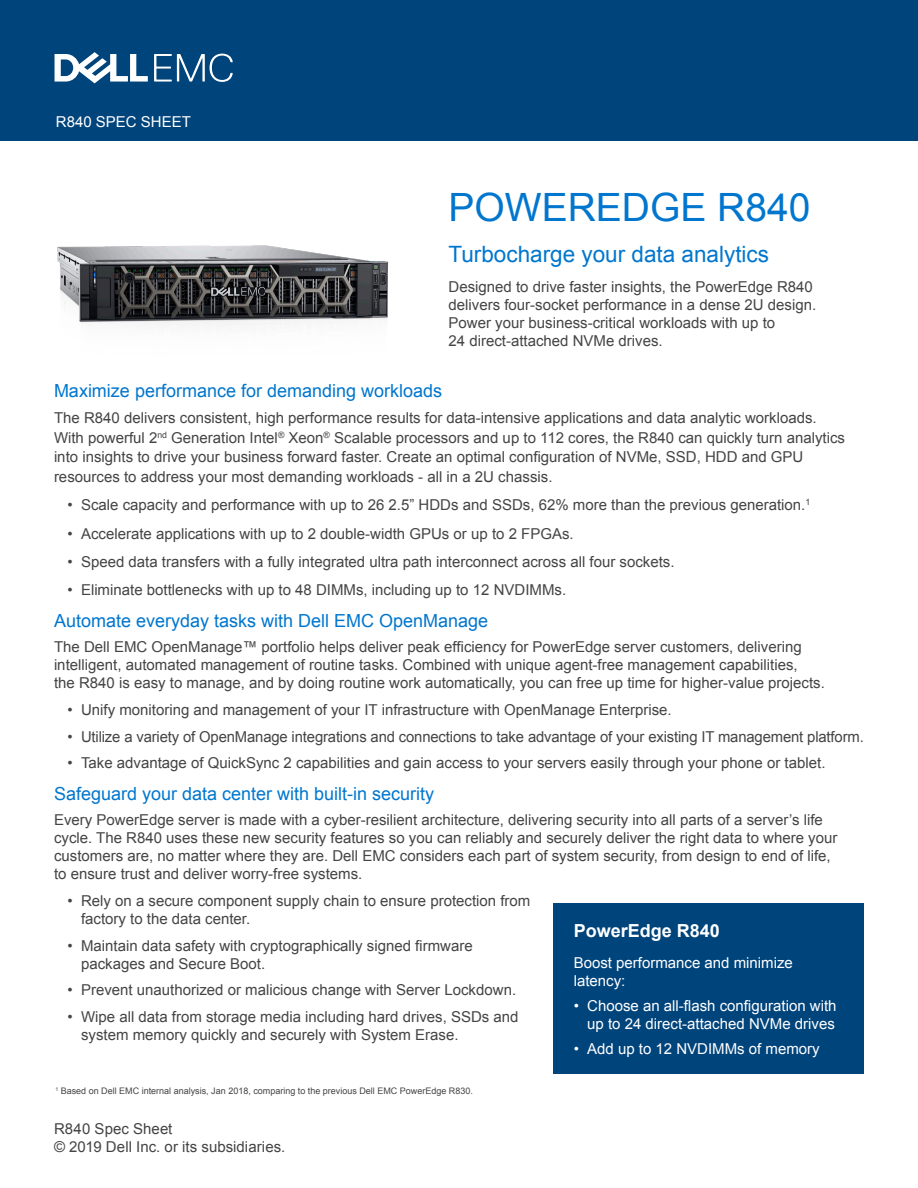
<style>
.page{position:relative;width:918px;height:1188px;background:#fff}
.page>*{position:absolute;margin:0;border:0;box-sizing:border-box;transform-origin:0 0}
.Document_Headline{font:39px "Arial";color:#0076ce}
.Document_Headline-2{font:22.5px "Arial";color:#0076ce}
.Body_Headline{font:18px "Arial";color:#0076ce}
.Body_Text{font:18px "Arial";color:#0076ce}
.Body_copy_Dell_Dark{font:700 18px "Arial";color:#fff}
.Body_Text-2{font:15px/18px "Arial";color:#444}
.Body_copy_Dell_Dark-2{font:15px "Arial";color:#444}
.Body_copy_Dell_Dark-3{font:15px/18px "Arial";color:#fff}
.Body_copy_Dell_Dark-4{font:9px "Arial";color:#444}
</style>
<div class="page">
<div style="left:0;top:0;width:918px;height:141px;background:#00447c"></div>
<svg style="left:154px;top:54px;width:79px;height:28px"></svg>
<svg style="left:55px;top:52px;width:93px;height:31px"></svg>
<div style="left:554px;top:904px;width:310px;height:170px;background:#00447c"></div>
<img style="left:57px;top:245px;width:331px;height:81px">
<p class="Body_copy_Dell_Dark-3" style="left:56px;top:113px;width:137px">R840 SPEC SHEET</p>
<p class="Document_Headline" style="left:449px;top:181px;width:363px">POWEREDGE R840</p>
<p class="Document_Headline-2" style="left:449px;top:239px;width:322px">Turbocharge your data analytics</p>
<p class="Body_copy_Dell_Dark-2" style="left:449px;top:277px;width:366px">Designed to drive faster insights, the PowerEdge R840</p>
<p class="Body_copy_Dell_Dark-2" style="left:449px;top:295px;width:369px">delivers four-socket performance in a dense 2U design.</p>
<p class="Body_copy_Dell_Dark-2" style="left:449px;top:313px;width:328px">Power your business-critical workloads with up to</p>
<p class="Body_copy_Dell_Dark-2" style="left:449px;top:331px;width:216px">24 direct-attached NVMe drives.</p>
<p class="Body_Text" style="left:54px;top:379px;width:390px">Maximize performance for demanding workloads</p>
<p class="Body_Text-2" style="left:54px;top:408px;width:793px;line-height:19.5px">The R840 delivers consistent, high performance results for data-intensive applications and data analytic workloads.<br>With powerful 2<sup>nd</sup> Generation Intel<sup>®</sup> Xeon<sup>®</sup> Scalable processors and up to 112 cores, the R840 can quickly turn analytics into insights to drive your business forward faster. Create an optimal configuration of NVMe, SSD, HDD and GPU resources to address your most demanding workloads - all in a 2U chassis.</p>
<p class="Body_Text-2" style="left:68px;top:496px;width:744px">• Scale capacity and performance with up to 26 2.5” HDDs and SSDs, 62% more than the previous generation.<sup>1</sup></p>
<p class="Body_Text-2" style="left:68px;top:525px;width:508px">• Accelerate applications with up to 2 double-width GPUs or up to 2 FPGAs.</p>
<p class="Body_Text-2" style="left:68px;top:553px;width:609px">• Speed data transfers with a fully integrated ultra path interconnect across all four sockets.</p>
<p class="Body_Text-2" style="left:68px;top:581px;width:500px">• Eliminate bottlenecks with up to 48 DIMMs, including up to 12 NVDIMMs.</p>
<p class="Body_Headline" style="left:54px;top:609px;width:436px">Automate everyday tasks with Dell EMC OpenManage</p>
<p class="Body_Text-2" style="left:54px;top:638px;width:772px">The Dell EMC OpenManage™ portfolio helps deliver peak efficiency for PowerEdge server customers, delivering intelligent, automated management of routine tasks. Combined with unique agent-free management capabilities,<br>the R840 is easy to manage, and by doing routine work automatically, you can free up time for higher-value projects.</p>
<p class="Body_Text-2" style="left:68px;top:701px;width:606px">• Unify monitoring and management of your IT infrastructure with OpenManage Enterprise.</p>
<p class="Body_Text-2" style="left:68px;top:727px;width:798px">• Utilize a variety of OpenManage integrations and connections to take advantage of your existing IT management platform.</p>
<p class="Body_Text-2" style="left:68px;top:754px;width:760px">• Take advantage of QuickSync 2 capabilities and gain access to your servers easily through your phone or tablet.</p>
<p class="Body_Headline" style="left:54px;top:782px;width:382px">Safeguard your data center with built-in security</p>
<p class="Body_Text-2" style="left:54px;top:811px;width:785px">Every PowerEdge server is made with a cyber-resilient architecture, delivering security into all parts of a server’s life cycle. The R840 uses these new security features so you can reliably and securely deliver the right data to where your customers are, no matter where they are. Dell EMC considers each part of system security, from design to end of life, to ensure trust and deliver worry-free systems.</p>
<p class="Body_Text-2" style="left:81px;top:892px;width:451px;text-indent:-14px">• Rely on a secure component supply chain to ensure protection from factory to the data center.</p>
<p class="Body_Text-2" style="left:81px;top:936px;width:393px;text-indent:-14px">• Maintain data safety with cryptographically signed firmware packages and Secure Boot.</p>
<p class="Body_Text-2" style="left:68px;top:981px;width:450px">• Prevent unauthorized or malicious change with Server Lockdown.</p>
<p class="Body_Text-2" style="left:81px;top:1008px;width:439px;text-indent:-14px">• Wipe all data from storage media including hard drives, SSDs and system memory quickly and securely with System Erase.</p>
<p class="Body_copy_Dell_Dark" style="left:574px;top:919px;width:148px">PowerEdge R840</p>
<p class="Body_copy_Dell_Dark-3" style="left:574px;top:954px;width:221px">Boost performance and minimize latency:</p>
<p class="Body_copy_Dell_Dark-3" style="left:574px;top:997px;width:264px;text-align:right">• Choose an all-flash configuration with up to 24 direct-attached NVMe drives</p>
<p class="Body_copy_Dell_Dark-3" style="left:574px;top:1040px;width:248px">• Add up to 12 NVDIMMs of memory</p>
<p class="Body_copy_Dell_Dark-4" style="left:55px;top:1085px;width:419px"><sup>1</sup> Based on Dell EMC internal analysis, Jan 2018, comparing to the previous Dell EMC PowerEdge R830.</p>
<p class="Body_Text-2" style="left:54px;top:1120px;width:233px">R840 Spec Sheet<br>© 2019 Dell Inc. or its subsidiaries.</p>
</div>
